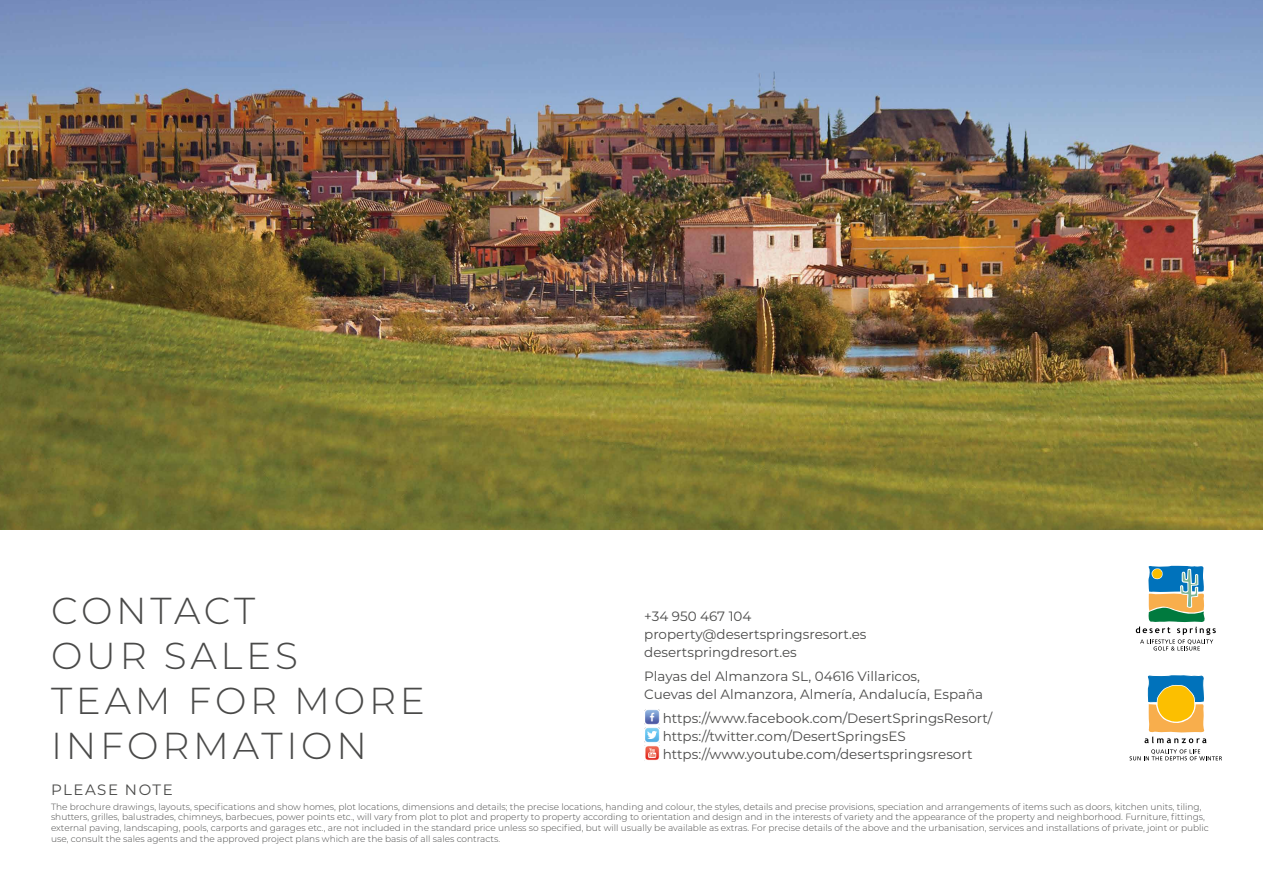
<style>
.page{position:relative;width:1263px;height:893px;background:#fff}
.page>*{position:absolute;margin:0;border:0;box-sizing:border-box;transform-origin:0 0}
.t1{font:300 37.5px/45px "Montserrat";letter-spacing:.1em;color:#4a4a49}
.t2{font:15px "Montserrat";letter-spacing:.1em;color:#4a4a49}
.t3{font:13.5px/18px "Montserrat";color:#4a4a49}
.t4{font:300 9px/10.8px "Montserrat";color:#4a4a49}
</style>
<div class="page">
<img style="left:0;top:0;width:1263px;height:529px">
<img style="left:644px;top:710px;width:15px;height:15px">
<img style="left:644px;top:728px;width:15px;height:15px">
<img style="left:644px;top:746px;width:15px;height:15px">
<svg style="left:1136px;top:565px;width:80px;height:85px"></svg>
<svg style="left:1129px;top:749px;width:93px;height:11px"></svg>
<svg style="left:1144px;top:675px;width:62px;height:68px"></svg>
<h1 class="t1" style="left:51px;top:587px;width:375px">CONTACT<br>OUR SALES<br>TEAM FOR MORE<br>INFORMATION</h1>
<h3 class="t3" style="left:644px;top:606px;width:224px">+34 950 467 104 property@desertspringsresort.es desertspringdresort.es</h3>
<h3 class="t3" style="left:644px;top:666px;width:340px">Playas del Almanzora SL, 04616 Villaricos,<br>Cuevas del Almanzora, Almería, Andalucía, España</h3>
<h3 class="t3" style="left:663px;top:708px;width:331px">https://www.facebook.com/DesertSpringsResort/ https://twitter.com/DesertSpringsES https://www.youtube.com/desertspringsresort</h3>
<h2 class="t2" style="left:51px;top:779px;width:123px">PLEASE NOTE</h2>
<p class="t4" style="left:51px;top:801px;width:1159px">The brochure drawings, layouts, specifications and show homes, plot locations, dimensions and details; the precise locations, handing and colour, the styles, details and precise provisions, speciation and arrangements of items such as doors, kitchen units, tiling, shutters, grilles, balustrades, chimneys, barbecues, power points etc., will vary from plot to plot and property to property according to orientation and design and in the interests of variety and the appearance of the property and neighborhood. Furniture, fittings, external paving, landscaping, pools, carports and garages etc., are not included in the standard price unless so specified, but will usually be available as extras. For precise details of the above and the urbanisation, services and installations of private, joint or public use, consult the sales agents and the approved project plans which are the basis of all sales contracts.</p>
</div>
